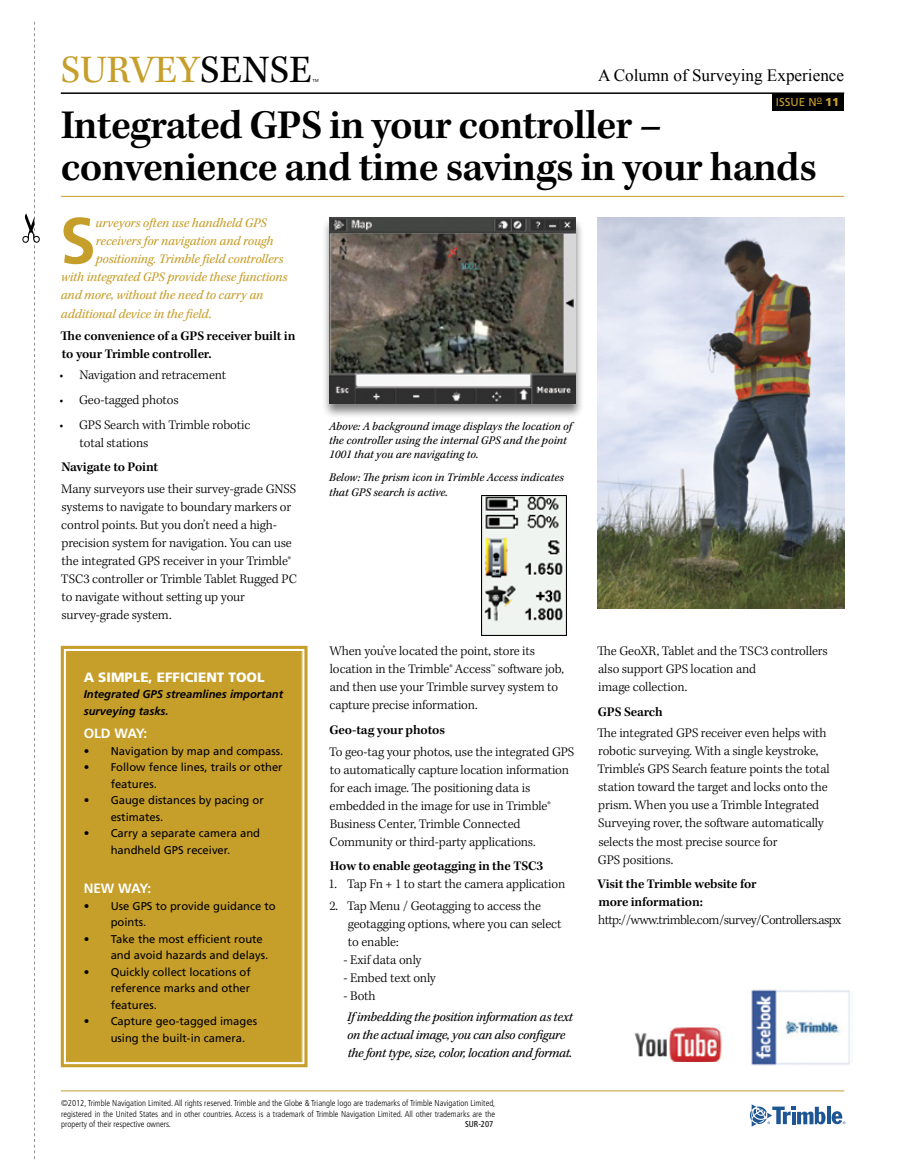
<style>
.page{position:relative;width:905px;height:1175px;background:#fff}
.page>*{position:absolute;margin:0;border:0;box-sizing:border-box;transform-origin:0 0}
.t1{font:700 65.1px "Frutiger LT Std";color:#c69e2a}
.t2{font:600 42px/42px "Kepler Std";letter-spacing:-.02em;color:#000}
.t3{font:39.9px "Kepler Std";letter-spacing:.005em;color:#c69e2a}
.t4{font:17.1px "Times New Roman";color:#000}
.t5{font:300 13.5px/18px "Kepler Std";letter-spacing:-.01em;color:#000}
.t6{font:italic 13.5px "Kepler Std";letter-spacing:-.01em;color:#c69e2a}
.t7{font:600 13.5px/18px "Kepler Std";letter-spacing:-.01em;color:#000}
.t8{font:italic 13.5px/18px "Kepler Std";letter-spacing:-.02em;color:#000}
.t9{font:300 13.5px "Kepler Std";letter-spacing:-.035em;color:#000}
.t10{font:900 13.5px "Frutiger LT Std";color:#fff}
.t11{font:700 13.5px "Frutiger LT Std";letter-spacing:-.02em;color:#fff}
.t12{font:italic 12px/14.4px "Kepler Std";color:#000}
.t13{font:11.4px "Frutiger LT Std";color:#c69e2a}
.t14{font:11.25px/16.5px "Frutiger LT Std";color:#000}
.t15{font:italic 700 11.25px/16.5px "Frutiger LT Std";color:#000}
.t16{font:300 condensed 8.55px/10.4px "Frutiger LT Std";color:#000;text-align:justify}
.t17{font:condensed 8.55px "Frutiger LT Std";color:#000}
.t18{font:300 condensed 7.2px "Frutiger LT Std";color:#000}
.s1{color:#000}
.s2{font-weight:900}
</style>
<div class="page">
<hr style="left:61px;top:92px;width:783px;height:2px;background:#000">
<hr style="left:61px;top:196px;width:783px;height:1px;background:#c69e2a">
<svg style="left:22px;top:22px;width:18px;height:1137px"></svg>
<div style="left:772px;top:93px;width:72px;height:17px;background:#000"></div>
<hr style="left:61px;top:1090px;width:783px;height:1px;background:#c69e2a">
<svg style="left:827px;top:1106px;width:3px;height:18px"></svg>
<svg style="left:831px;top:1111px;width:14px;height:13px"></svg>
<svg style="left:750px;top:1104px;width:75px;height:22px"></svg>
<img style="left:751px;top:989px;width:99px;height:77px">
<img style="left:634px;top:1027px;width:88px;height:34px">
<img style="left:597px;top:218px;width:247px;height:390px">
<img style="left:481px;top:496px;width:85px;height:140px">
<div style="left:321px;top:216px;width:263px;height:202px;background:#000;opacity:.5"></div>
<img style="left:329px;top:218px;width:247px;height:185px">
<div style="left:60px;top:645px;width:248px;height:423px;background:#c69e2a"></div>
<div style="left:66px;top:651px;width:236px;height:411px;border:1px solid #c69e2a"></div>
<h3 class="t3" style="left:61px;top:47px;width:252px">SURVEY<span class="s1">SENSE</span></h3>
<p class="t18" style="left:312px;top:78px;width:9px">™</p>
<p class="t4" style="left:598px;top:64px;width:248px">A Column of Surveying Experience</p>
<h2 class="t2" style="left:61px;top:106px;width:757px">Integrated GPS in your controller – convenience and time savings in your hands</h2>
<p class="t13" style="left:776px;top:95px;width:65px">Issue N<sup>o</sup> <span class="s2">11</span></p>
<h1 class="t1" style="left:60px;top:202px;width:38px">S</h1>
<p class="t6" style="left:95px;top:215px;width:173px">urveyors often use handheld GPS</p>
<p class="t6" style="left:96px;top:233px;width:179px">receivers for navigation and rough</p>
<p class="t6" style="left:96px;top:251px;width:189px">positioning. Trimble field controllers</p>
<p class="t6" style="left:61px;top:269px;width:228px">with integrated GPS provide these functions</p>
<p class="t6" style="left:61px;top:287px;width:204px">and more, without the need to carry an</p>
<p class="t6" style="left:61px;top:306px;width:152px">additional device in the field.</p>
<p class="t7" style="left:61px;top:327px;width:236px">The convenience of a GPS receiver built in to your Trimble controller.</p>
<p class="t5" style="left:59px;top:366px;width:168px">• Navigation and retracement</p>
<p class="t5" style="left:59px;top:391px;width:121px">• Geo-tagged photos</p>
<p class="t5" style="left:80px;top:416px;width:172px;text-indent:-20px">• GPS Search with Trimble robotic total stations</p>
<p class="t7" style="left:61px;top:458px;width:98px">Navigate to Point</p>
<p class="t5" style="left:61px;top:480px;width:238px">Many surveyors use their survey-grade GNSS systems to navigate to boundary markers or control points. But you don’t need a high&shy;precision system for navigation. You can use the integrated GPS receiver in your Trimble® TSC3 controller or Trimble Tablet Rugged PC to navigate without setting up your survey‑grade system.</p>
<p class="t10" style="left:84px;top:669px;width:182px">A SIMPLE, EFFICIENT TOOL</p>
<p class="t15" style="left:84px;top:686px;width:201px">Integrated GPS streamlines important surveying tasks.</p>
<p class="t11" style="left:84px;top:725px;width:65px">OLD WAY:</p>
<p class="t14" style="left:84px;top:742px;width:201px">• Navigation by map and compass.</p>
<p class="t14" style="left:111px;top:759px;width:173px;text-indent:-27px">• Follow fence lines, trails or other features.</p>
<p class="t14" style="left:111px;top:792px;width:155px;text-indent:-27px">• Gauge distances by pacing or estimates.</p>
<p class="t14" style="left:84px;top:825px;width:178px;text-align:center">• Carry a separate camera and handheld GPS receiver.</p>
<p class="t11" style="left:84px;top:880px;width:69px">NEW WAY:</p>
<p class="t14" style="left:111px;top:897px;width:167px;text-indent:-27px">• Use GPS to provide guidance to points.</p>
<p class="t14" style="left:111px;top:930px;width:159px;text-indent:-27px">• Take the most efficient route and avoid hazards and delays.</p>
<p class="t14" style="left:111px;top:963px;width:142px;text-align:justify;text-indent:-27px">• Quickly collect locations of reference marks and other features.</p>
<p class="t14" style="left:111px;top:1013px;width:148px;text-indent:-27px">• Capture geo-tagged images using the built-in camera.</p>
<p class="t12" style="left:329px;top:419px;width:244px">Above: A background image displays the location of the controller using the internal GPS and the point<br>1001 that you are navigating to.</p>
<p class="t12" style="left:329px;top:471px;width:236px">Below: The prism icon in Trimble Access indicates that GPS search is active.</p>
<p class="t5" style="left:329px;top:642px;width:236px">When you’ve located the point, store its location in the Trimble® Access™ software job, and then use your Trimble survey system to capture precise information.</p>
<p class="t7" style="left:329px;top:721px;width:117px">Geo-tag your photos</p>
<p class="t5" style="left:329px;top:743px;width:246px">To geo-tag your photos, use the integrated GPS to automatically capture location information for each image. The positioning data is embedded in the image for use in Trimble® Business Center, Trimble Connected Community or third‑party applications.</p>
<p class="t7" style="left:330px;top:857px;width:215px">How to enable geotagging in the TSC3</p>
<p class="t5" style="left:328px;top:875px;width:238px">1. Tap Fn + 1 to start the camera application</p>
<p class="t5" style="left:348px;top:897px;width:215px;text-indent:-18px">2. Tap Menu / Geotagging to access the geotagging options, where you can select to enable:</p>
<p class="t5" style="left:343px;top:951px;width:80px">- Exif data only</p>
<p class="t5" style="left:343px;top:969px;width:94px">- Embed text only</p>
<p class="t5" style="left:343px;top:987px;width:34px">- Both</p>
<p class="t8" style="left:347px;top:1008px;width:227px">If imbedding the position information as text on the actual image, you can also configure the font type, size, color, location and format.</p>
<p class="t16" style="left:61px;top:1098px;width:436px">©2012, Trimble Navigation Limited. All rights reserved. Trimble and the Globe &amp; Triangle logo are trademarks of Trimble Navigation Limited, registered in the United States and in other countries. Access is a trademark of Trimble Navigation Limited. All other trademarks are the property of their respective owners.</p>
<p class="t17" style="left:465px;top:1119px;width:30px">SUR-207</p>
<p class="t5" style="left:597px;top:642px;width:232px">The GeoXR, Tablet and the TSC3 controllers also support GPS location and<br>image collection.</p>
<p class="t7" style="left:598px;top:703px;width:66px">GPS Search</p>
<p class="t5" style="left:597px;top:725px;width:234px">The integrated GPS receiver even helps with robotic surveying. With a single keystroke, Trimble’s GPS Search feature points the total station toward the target and locks onto the prism. When you use a Trimble Integrated Surveying rover, the software automatically selects the most precise source for<br>GPS positions.</p>
<p class="t7" style="left:597px;top:875px;width:160px">Visit the Trimble website for more information:</p>
<p class="t9" style="left:598px;top:912px;width:244px">http://www.trimble.com/survey/Controllers.aspx</p>
</div>
